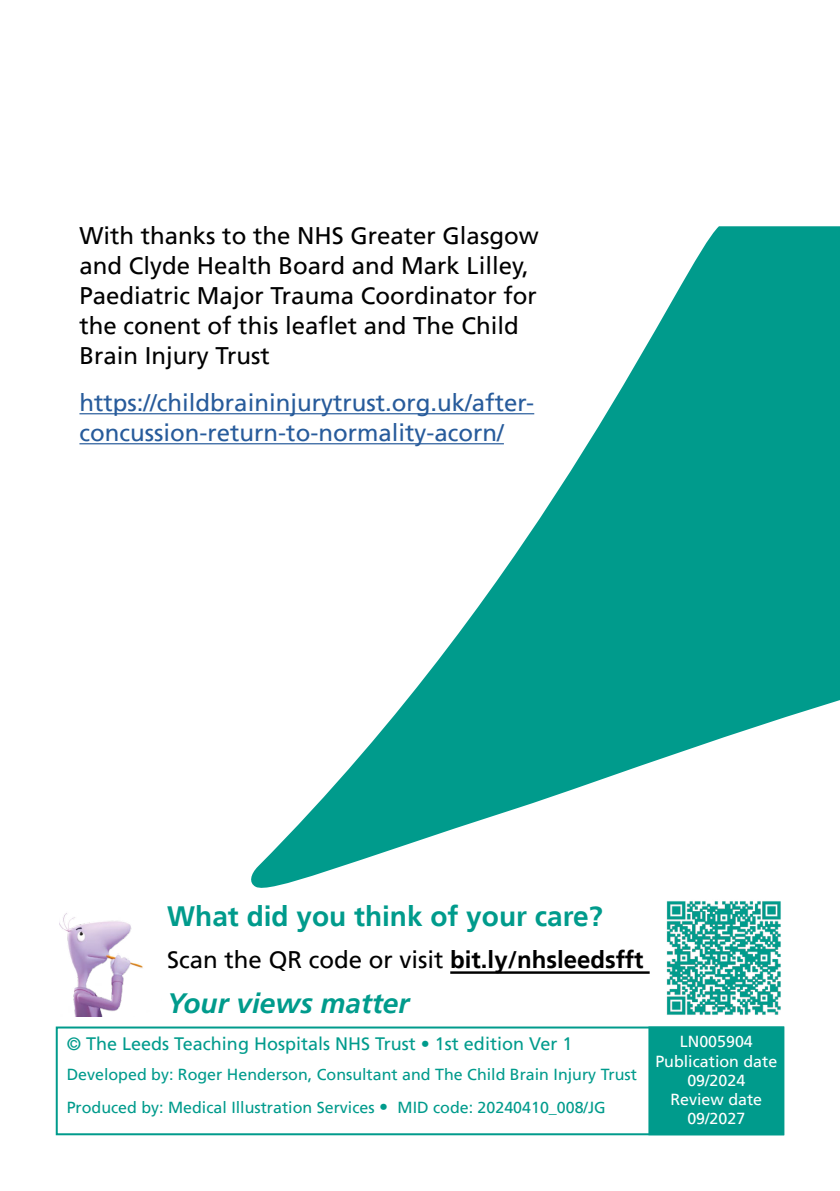
<style>
.page{position:relative;width:840px;height:1191px;background:#fff}
.page>*{position:absolute;margin:0;border:0;box-sizing:border-box;transform-origin:0 0}
.t1{font:700 28px "Frutiger LT";color:#009b8c}
.t2{font:italic 700 28px "Frutiger LT";color:#009b8c}
.Body_Text{font:24px/30px "Frutiger LT";color:#000}
.Body_Text-2{font:24px/30px "Frutiger LT";color:#275b9b}
.t3{font:18px "Frutiger LT";color:#009b8c}
.t4{font:16px/33px "Frutiger LT";color:#009b8c}
.t5{font:16px/19.2px "Frutiger LT";color:#fff;text-align:center}
.s1{font-weight:700}
.s2{font-size:18px}
</style>
<div class="page">
<div style="left:56px;top:1026px;width:727px;height:109px;border:2px solid #009b8c"></div>
<div style="left:648px;top:1026px;width:135px;height:109px;background:#009b8c;border:2px solid #009b8c"></div>
<img style="left:59px;top:913px;width:84px;height:103px">
<hr style="left:450px;top:971px;width:199px;height:2px;background:#000">
<img style="left:666px;top:901px;width:115px;height:114px">
<svg style="left:248px;top:226px;width:591px;height:662px"></svg>
<hr style="left:79px;top:413px;width:455px;height:1px;background:#275b9b">
<hr style="left:79px;top:443px;width:424px;height:1px;background:#275b9b">
<p class="Body_Text" style="left:79px;top:221px;width:460px">With thanks to the NHS Greater Glasgow and Clyde Health Board and Mark Lilley, Paediatric Major Trauma Coordinator for the conent of this leaflet and The Child Brain Injury Trust</p>
<p class="Body_Text-2" style="left:79px;top:388px;width:456px">https://childbraininjurytrust.org.uk/after&shy;concussion-return-to-normality-acorn/</p>
<p class="t1" style="left:167px;top:900px;width:437px">What did you think of your care?</p>
<p class="Body_Text" style="left:167px;top:944px;width:477px">Scan the QR code or visit <span class="s1">bit.ly/nhsleedsfft</span></p>
<p class="t2" style="left:167px;top:986px;width:243px">Your views matter</p>
<p class="t3" style="left:67px;top:1032px;width:507px">© The Leeds Teaching Hospitals NHS Trust • 1st edition Ver 1</p>
<p class="t4" style="left:67px;top:1058px;width:571px">Developed by: Roger Henderson, Consultant and The Child Brain Injury Trust<br>Produced by: Medical Illustration Services <span class="s2">•</span> MID code: 20240410_008/JG</p>
<p class="t5" style="left:655px;top:1032px;width:123px">LN005904<br>Publication date<br>09/2024<br>Review date<br>09/2027</p>
</div>
